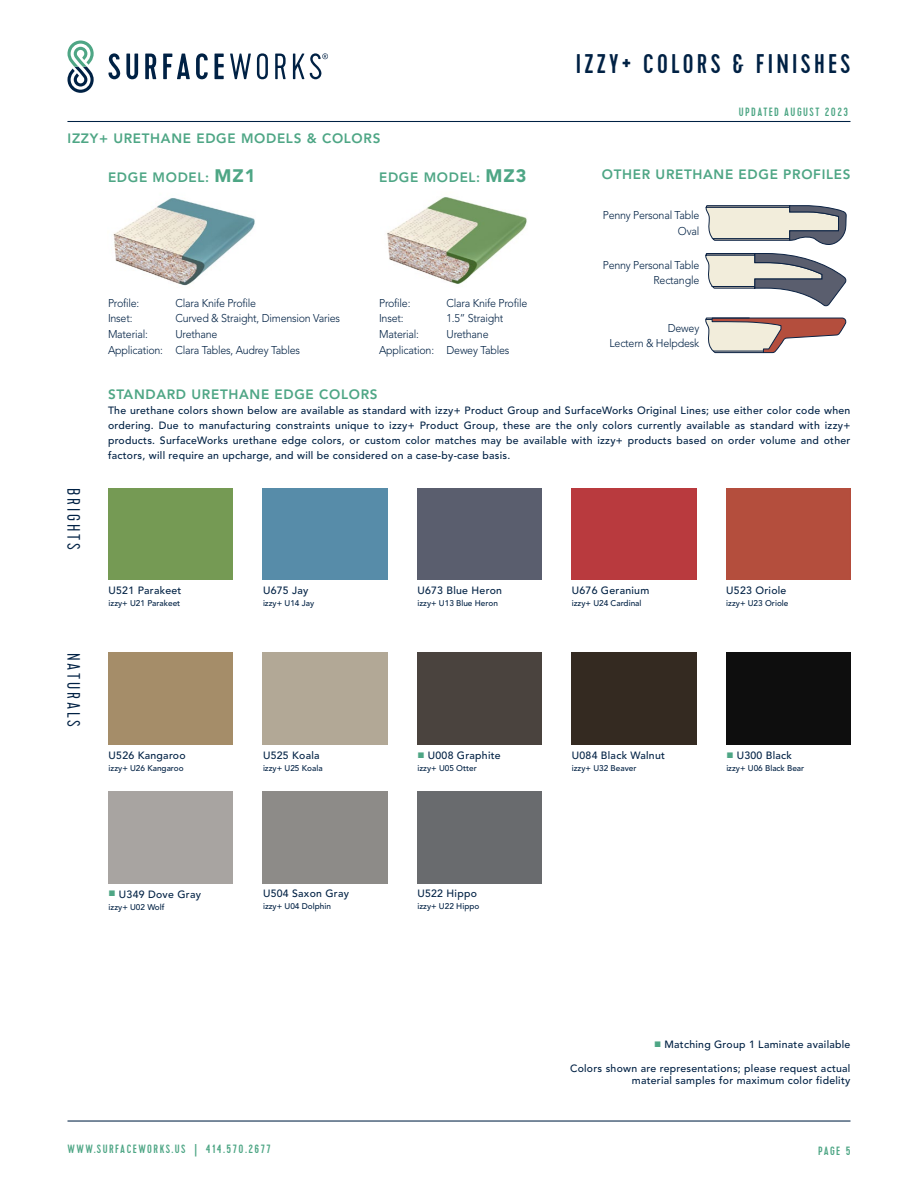
<style>
.page{position:relative;width:918px;height:1188px;background:#fff}
.page>*{position:absolute;margin:0;border:0;box-sizing:border-box;transform-origin:0 0}
.t1{font:500 27px "Cervo";letter-spacing:.12em;color:#002144}
.t2{font:300 18px "Cervo";letter-spacing:.16em;color:#002144}
.t3{font:800 13.5px "Avenir LT Std";letter-spacing:.05em;color:#4ea685}
.t4{font:500 12px "Cervo";letter-spacing:.12em;color:#4ea685}
.t5{font:300 11.25px/15.8px "Avenir LT Std";letter-spacing:-.02em;color:#002144;text-align:right;scale:.95 1}
.t6{font:500 10.5px/15px "Avenir LT Std";letter-spacing:.025em;color:#002144;text-align:justify}
.t7{font:500 8.25px "Avenir LT Std";color:#002144}
.s1{font-weight:900;font-size:18px}
.s2{font-family:"Arial";font-weight:900;font-size:12px;color:#4ea685}
</style>
<div class="page">
<svg style="left:108px;top:53px;width:30px;height:26px"></svg>
<svg style="left:145px;top:54px;width:11px;height:25px"></svg>
<svg style="left:163px;top:54px;width:27px;height:25px"></svg>
<svg style="left:196px;top:53px;width:12px;height:26px"></svg>
<svg style="left:215px;top:54px;width:9px;height:25px"></svg>
<svg style="left:230px;top:54px;width:21px;height:25px"></svg>
<svg style="left:257px;top:53px;width:11px;height:26px"></svg>
<svg style="left:275px;top:54px;width:11px;height:25px"></svg>
<svg style="left:293px;top:53px;width:35px;height:26px"></svg>
<svg style="left:67px;top:40px;width:27px;height:53px"></svg>
<hr style="left:67px;top:121px;width:783px;height:1px;background:#002144">
<hr style="left:68px;top:1121px;width:783px;height:1px;background:#002144">
<div style="left:417px;top:792px;width:125px;height:91px;background:#696b6e"></div>
<div style="left:417px;top:488px;width:125px;height:92px;background:#5a5e6e"></div>
<div style="left:726px;top:488px;width:124px;height:92px;background:#b44e3d"></div>
<div style="left:572px;top:488px;width:124px;height:92px;background:#b93a3e"></div>
<div style="left:263px;top:488px;width:124px;height:92px;background:#578ca9"></div>
<div style="left:109px;top:488px;width:124px;height:92px;background:#759a54"></div>
<div style="left:109px;top:653px;width:124px;height:92px;background:#a58d69"></div>
<div style="left:572px;top:653px;width:124px;height:92px;background:#342a21"></div>
<div style="left:417px;top:653px;width:125px;height:92px;background:#4a433e"></div>
<div style="left:726px;top:653px;width:124px;height:92px;background:#0e0e0e"></div>
<img style="left:387px;top:197px;width:140px;height:87px">
<img style="left:113px;top:198px;width:142px;height:88px">
<svg style="left:706px;top:318px;width:140px;height:35px"></svg>
<svg style="left:706px;top:205px;width:140px;height:40px;background:#c1c1bd"></svg>
<svg style="left:706px;top:253px;width:140px;height:53px"></svg>
<h1 class="t1" style="left:576px;top:48px;width:276px">IZZY+ COLORS &amp; FINISHES</h1>
<p class="t3" style="left:68px;top:130px;width:314px">IZZY+ URETHANE EDGE MODELS &amp; COLORS</p>
<p class="t3" style="left:108px;top:169px;width:149px">EDGE MODEL: <span class="s1">MZ1</span></p>
<p class="t3" style="left:379px;top:169px;width:149px">EDGE MODEL: <span class="s1">MZ3</span></p>
<p class="t5" style="left:108px;top:295px;width:35px">Profile:</p>
<p class="t5" style="left:176px;top:295px;width:86px">Clara Knife Profile</p>
<p class="t5" style="left:108px;top:311px;width:27px">Inset:</p>
<p class="t5" style="left:176px;top:311px;width:175px">Curved &amp; Straight, Dimension Varies</p>
<p class="t5" style="left:108px;top:327px;width:43px">Material:</p>
<p class="t5" style="left:108px;top:327px;width:204px;text-align:left;text-indent:68px">Urethane<br>Application: Clara Tables, Audrey Tables</p>
<p class="t5" style="left:379px;top:295px;width:35px">Profile:</p>
<p class="t5" style="left:447px;top:295px;width:86px">Clara Knife Profile</p>
<p class="t5" style="left:379px;top:311px;width:27px">Inset:</p>
<p class="t5" style="left:447px;top:311px;width:61px">1.5” Straight</p>
<p class="t5" style="left:379px;top:327px;width:43px">Material:</p>
<p class="t5" style="left:379px;top:327px;width:139px;text-align:left;text-indent:68px">Urethane<br>Application: Dewey Tables</p>
<p class="t4" style="left:739px;top:104px;width:111px">UPDATED AUGUST 2023</p>
<p class="t3" style="left:602px;top:166px;width:250px">OTHER URETHANE EDGE PROFILES</p>
<p class="t5" style="left:603px;top:207px;width:103px">Penny Personal Table<br>Oval</p>
<p class="t5" style="left:603px;top:257px;width:103px">Penny Personal Table<br>Rectangle</p>
<p class="t5" style="left:610px;top:320px;width:96px">Dewey<br>Lectern &amp; Helpdesk</p>
<h2 class="t2" style="left:84px;top:488px;width:63px;rotate:90deg">BRIGHTS</h2>
<h2 class="t2" style="left:84px;top:653px;width:76px;rotate:90deg">NATURALS</h2>
<p class="t3" style="left:108px;top:386px;width:271px">STANDARD URETHANE EDGE COLORS</p>
<p class="t6" style="left:108px;top:403px;width:744px">The urethane colors shown below are available as standard with izzy+ Product Group and SurfaceWorks Original Lines; use either color code when ordering. Due to manufacturing constraints unique to izzy+ Product Group, these are the only colors currently available as standard with izzy+ products. SurfaceWorks urethane edge colors, or custom color matches may be available with izzy+ products based on order volume and other factors, will require an upcharge, and will be considered on a case-by-case basis.</p>
<p class="t6" style="left:109px;top:583px;width:74px">U521 Parakeet</p>
<p class="t7" style="left:109px;top:598px;width:73px">izzy+ U21 Parakeet</p>
<p class="t6" style="left:109px;top:748px;width:79px">U526 Kangaroo</p>
<p class="t7" style="left:109px;top:763px;width:77px">izzy+ U26 Kangaroo</p>
<p class="t6" style="left:263px;top:583px;width:47px">U675 Jay</p>
<p class="t7" style="left:263px;top:598px;width:53px">izzy+ U14 Jay</p>
<p class="t6" style="left:263px;top:748px;width:58px">U525 Koala</p>
<p class="t7" style="left:263px;top:763px;width:61px">izzy+ U25 Koala</p>
<p class="t6" style="left:417px;top:583px;width:86px">U673 Blue Heron</p>
<p class="t7" style="left:417px;top:598px;width:82px">izzy+ U13 Blue Heron</p>
<p class="t6" style="left:417px;top:748px;width:85px"><span class="s2">■</span> U008 Graphite</p>
<p class="t7" style="left:417px;top:764px;width:61px">izzy+ U05 Otter</p>
<p class="t6" style="left:572px;top:583px;width:79px">U676 Geranium</p>
<p class="t7" style="left:572px;top:598px;width:71px">izzy+ U24 Cardinal</p>
<p class="t6" style="left:572px;top:748px;width:95px">U084 Black Walnut</p>
<p class="t7" style="left:572px;top:763px;width:66px">izzy+ U32 Beaver</p>
<p class="t6" style="left:726px;top:583px;width:62px">U523 Oriole</p>
<p class="t7" style="left:726px;top:598px;width:64px">izzy+ U23 Oriole</p>
<p class="t6" style="left:726px;top:748px;width:67px"><span class="s2">■</span> U300 Black</p>
<p class="t7" style="left:726px;top:764px;width:79px">izzy+ U06 Black Bear</p>
<p class="t6" style="left:109px;top:887px;width:94px"><span class="s2">■</span> U349 Dove Gray</p>
<p class="t7" style="left:109px;top:902px;width:57px">izzy+ U02 Wolf</p>
<p class="t6" style="left:263px;top:886px;width:87px">U504 Saxon Gray</p>
<p class="t7" style="left:263px;top:902px;width:69px">izzy+ U04 Dolphin</p>
<p class="t6" style="left:417px;top:887px;width:61px">U522 Hippo</p>
<p class="t7" style="left:417px;top:902px;width:63px">izzy+ U22 Hippo</p>
<p class="t6" style="left:654px;top:1037px;width:198px"><span class="s2">■</span> Matching Group 1 Laminate available</p>
<p class="t6" style="left:570px;top:1063px;width:282px;line-height:12px;text-align:right">Colors shown are representations; please request actual material samples for maximum color fidelity</p>
<p class="t4" style="left:68px;top:1142px;width:205px">WWW.SURFACEWORKS.US | 414.570.2677</p>
<p class="t4" style="left:818px;top:1143px;width:34px">PAGE 5</p>
</div>
